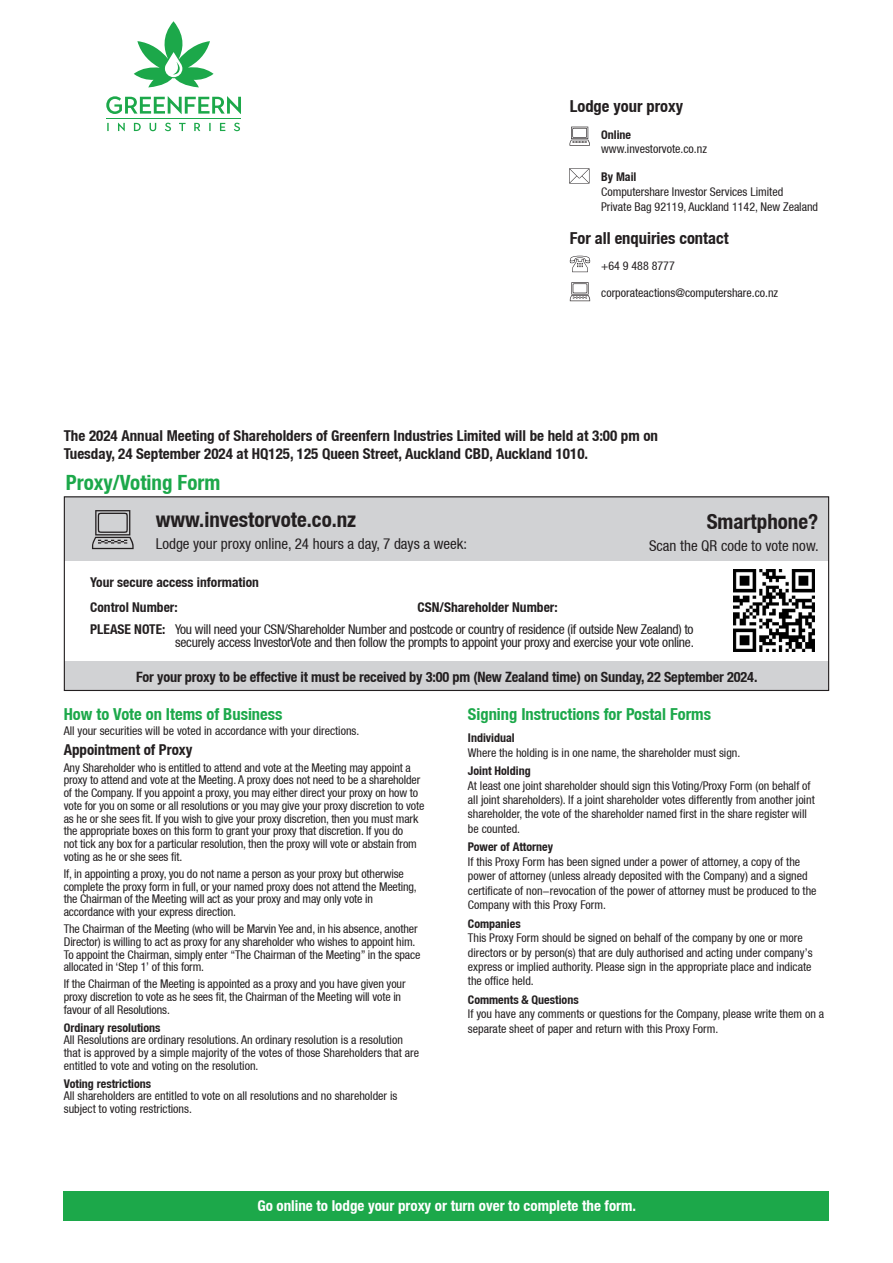
<style>
.page{position:relative;width:893px;height:1263px;background:#fff}
.page>*{position:absolute;margin:0;border:0;box-sizing:border-box;transform-origin:0 0}
.t1{font:700 condensed 21px "Helvetica Neue LT";color:#231f20}
.t2{font:700 condensed 21px "Helvetica Neue LT";color:#1ca84a}
.t3{font:700 condensed 16.5px "Helvetica Neue LT";color:#1ca84a}
.t4{font:700 condensed 16.5px "Helvetica Neue LT";color:#231f20}
.t5{font:700 condensed 15px "Helvetica Neue LT";color:#231f20}
.t6{font:condensed 15px "Helvetica Neue LT";color:#231f20}
.t7{font:700 condensed 15px "Helvetica Neue LT";color:#fff}
.t8{font:700 condensed 14.25px "Helvetica Neue LT";letter-spacing:-.01em;color:#231f20}
.t9{font:condensed 13.5px "Helvetica Neue LT";letter-spacing:-.02em;color:#231f20}
.t10{font:700 condensed 13.5px "Helvetica Neue LT";color:#231f20}
.t11{font:condensed 12px/12.8px "Helvetica Neue LT";color:#231f20}
.t12{font:700 condensed 12px "Helvetica Neue LT";color:#231f20}
.s1{font-weight:700}
</style>
<div class="page">
<div style="left:64px;top:497px;width:765px;height:64px;background:#d1d2d4"></div>
<div style="left:64px;top:661px;width:765px;height:29px;background:#d1d2d4"></div>
<div style="left:64px;top:496px;width:765px;height:195px;border:1px solid #231f20"></div>
<svg style="left:570px;top:282px;width:20px;height:19px"></svg>
<svg style="left:570px;top:256px;width:20px;height:16px"></svg>
<svg style="left:569px;top:127px;width:21px;height:19px"></svg>
<svg style="left:569px;top:168px;width:20px;height:16px"></svg>
<img style="left:733px;top:569px;width:82px;height:82px">
<div style="left:64px;top:1191px;width:765px;height:29px;background:#1ca84a"></div>
<svg style="left:92px;top:510px;width:42px;height:39px"></svg>
<svg style="left:106px;top:21px;width:135px;height:110px"></svg>
<hr style="left:107px;top:118px;width:134px;height:1px;background:#1aa94a">
<p class="t4" style="left:570px;top:96px;width:115px">Lodge your proxy</p>
<p class="t12" style="left:601px;top:127px;width:31px">Online</p>
<p class="t11" style="left:601px;top:142px;width:107px">www.investorvote.co.nz</p>
<p class="t11" style="left:601px;top:169px;width:184px;line-height:15px"><span class="s1">By Mail<br></span>Computershare Investor Services Limited</p>
<p class="t11" style="left:601px;top:200px;width:219px">Private Bag 92119, Auckland 1142, New Zealand</p>
<p class="t4" style="left:570px;top:228px;width:160px">For all enquiries contact</p>
<p class="t11" style="left:601px;top:260px;width:75px">+64 9 488 8777</p>
<p class="t11" style="left:601px;top:287px;width:178px">corporateactions@computershare.co.nz</p>
<p class="t5" style="left:64px;top:427px;width:596px">The 2024 Annual Meeting of Shareholders of Greenfern Industries Limited will be held at 3:00 pm on</p>
<p class="t5" style="left:64px;top:445px;width:526px">Tuesday, 24 September 2024 at HQ125, 125 Queen Street, Auckland CBD, Auckland 1010.</p>
<p class="t2" style="left:66px;top:469px;width:156px">Proxy/Voting Form</p>
<p class="t1" style="left:156px;top:507px;width:202px">www.investorvote.co.nz</p>
<p class="t6" style="left:156px;top:535px;width:313px">Lodge your proxy online, 24 hours a day, 7 days a week:</p>
<p class="t1" style="left:707px;top:508px;width:113px">Smartphone?</p>
<p class="t6" style="left:649px;top:537px;width:171px">Scan the QR code to vote now.</p>
<p class="t10" style="left:90px;top:574px;width:170px">Your secure access information</p>
<p class="t10" style="left:90px;top:599px;width:89px">Control Number:</p>
<p class="t10" style="left:417px;top:599px;width:142px">CSN/Shareholder Number:</p>
<p class="t9" style="left:90px;top:621px;width:605px"><span class="s1">PLEASE NOTE:</span> You will need your CSN/Shareholder Number and postcode or country of residence (if outside New Zealand) to</p>
<p class="t9" style="left:175px;top:635px;width:520px">securely access InvestorVote and then follow the prompts to appoint your proxy and exercise your vote online.</p>
<p class="t8" style="left:136px;top:668px;width:623px">For your proxy to be effective it must be received by 3:00 pm (New Zealand time) on Sunday, 22 September 2024.</p>
<p class="t3" style="left:64px;top:704px;width:220px">How to Vote on Items of Business</p>
<p class="t11" style="left:64px;top:724px;width:297px">All your securities will be voted in accordance with your directions.</p>
<p class="t5" style="left:64px;top:740px;width:130px">Appointment of Proxy</p>
<p class="t11" style="left:64px;top:761px;width:362px">Any Shareholder who is entitled to attend and vote at the Meeting may appoint a proxy to attend and vote at the Meeting. A proxy does not need to be a shareholder of the Company. If you appoint a proxy, you may either direct your proxy on how to vote for you on some or all resolutions or you may give your proxy discretion to vote as he or she sees fit. If you wish to give your proxy discretion, then you must mark the appropriate boxes on this form to grant your proxy that discretion. If you do<br>not tick any box for a particular resolution, then the proxy will vote or abstain from voting as he or she sees fit.</p>
<p class="t11" style="left:64px;top:867px;width:355px">If, in appointing a proxy, you do not name a person as your proxy but otherwise complete the proxy form in full, or your named proxy does not attend the Meeting, the Chairman of the Meeting will act as your proxy and may only vote in</p>
<p class="t11" style="left:64px;top:905px;width:174px">accordance with your express direction.</p>
<p class="t11" style="left:64px;top:922px;width:358px">The Chairman of the Meeting (who will be Marvin Yee and, in his absence, another Director) is willing to act as proxy for any shareholder who wishes to appoint him.<br>To appoint the Chairman, simply enter “The Chairman of the Meeting” in the space allocated in ‘Step 1’ of this form.</p>
<p class="t11" style="left:64px;top:977px;width:343px">If the Chairman of the Meeting is appointed as a proxy and you have given your proxy discretion to vote as he sees fit, the Chairman of the Meeting will vote in favour of all Resolutions.</p>
<p class="t12" style="left:64px;top:1020px;width:98px">Ordinary resolutions</p>
<p class="t11" style="left:64px;top:1034px;width:357px">All Resolutions are ordinary resolutions. An ordinary resolution is a resolution that is approved by a simple majority of the votes of those Shareholders that are entitled to vote and voting on the resolution.</p>
<p class="t12" style="left:64px;top:1076px;width:89px">Voting restrictions</p>
<p class="t11" style="left:64px;top:1090px;width:335px">All shareholders are entitled to vote on all resolutions and no shareholder is subject to voting restrictions.</p>
<p class="t3" style="left:468px;top:704px;width:245px">Signing Instructions for Postal Forms</p>
<p class="t12" style="left:468px;top:731px;width:48px">Individual</p>
<p class="t11" style="left:468px;top:746px;width:274px">Where the holding is in one name, the shareholder must sign.</p>
<p class="t12" style="left:468px;top:764px;width:64px">Joint Holding</p>
<p class="t11" style="left:468px;top:778px;width:348px;line-height:14.4px">At least one joint shareholder should sign this Voting/Proxy Form (on behalf of all joint shareholders). If a joint shareholder votes differently from another joint shareholder, the vote of the shareholder named first in the share register will</p>
<p class="t11" style="left:468px;top:822px;width:54px">be counted.</p>
<p class="t12" style="left:468px;top:840px;width:87px">Power of Attorney</p>
<p class="t11" style="left:468px;top:854px;width:350px;line-height:14.4px">If this Proxy Form has been signed under a power of attorney, a copy of the power of attorney (unless already deposited with the Company) and a signed certificate of non-revocation of the power of attorney must be produced to the Company with this Proxy Form.</p>
<p class="t12" style="left:468px;top:916px;width:54px">Companies</p>
<p class="t11" style="left:468px;top:930px;width:346px;line-height:14.4px">This Proxy Form should be signed on behalf of the company by one or more directors or by person(s) that are duly authorised and acting under company’s express or implied authority. Please sign in the appropriate place and indicate</p>
<p class="t11" style="left:468px;top:975px;width:67px">the office held.</p>
<p class="t12" style="left:468px;top:992px;width:112px">Comments &amp; Questions</p>
<p class="t11" style="left:468px;top:1008px;width:358px">If you have any comments or questions for the Company, please write them on a</p>
<p class="t11" style="left:468px;top:1022px;width:252px">separate sheet of paper and return with this Proxy Form.</p>
<p class="t7" style="left:257px;top:1196px;width:380px">Go online to lodge your proxy or turn over to complete the form.</p>
</div>
